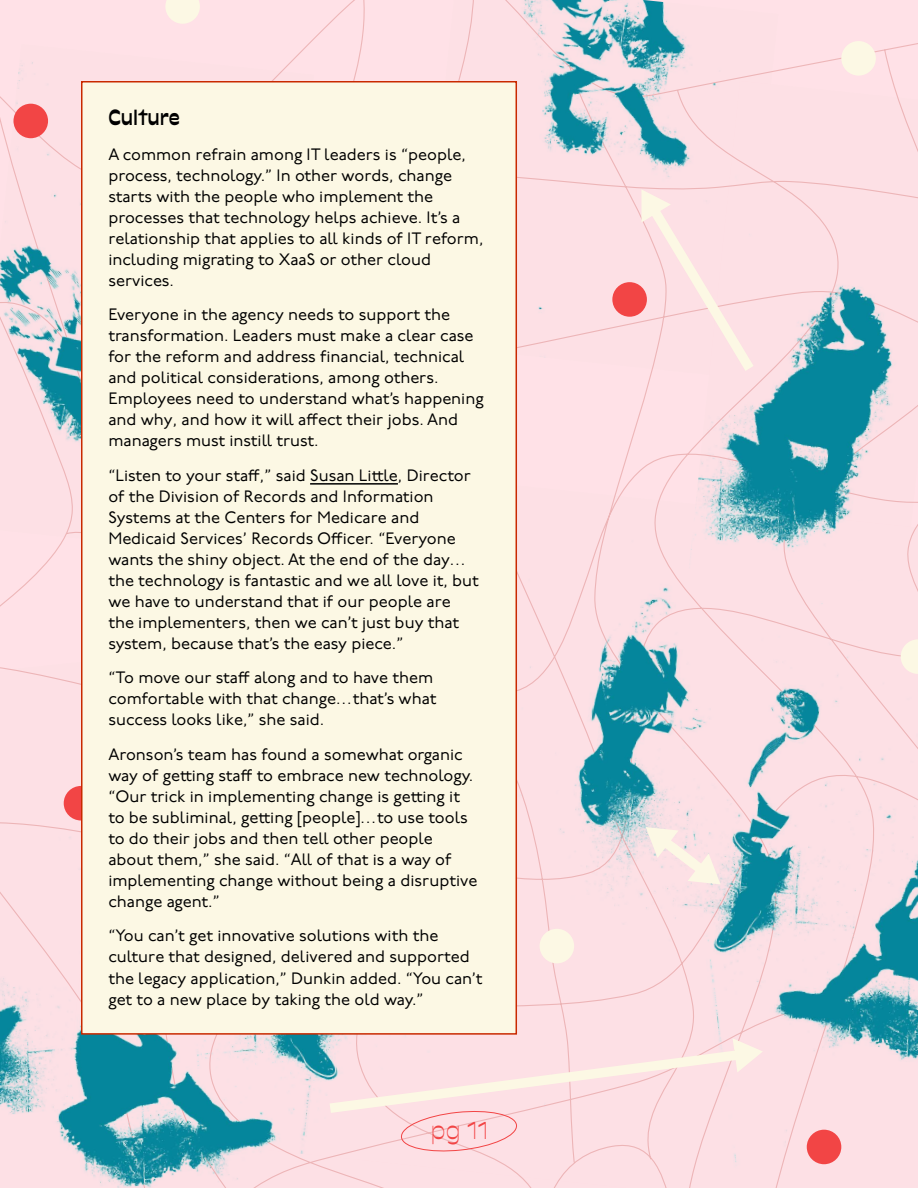
<style>
.page{position:relative;width:918px;height:1188px;background:#fff}
.page>*{position:absolute;margin:0;border:0;box-sizing:border-box;transform-origin:0 0}
.t1{font:23.4px "Antipol VF Roman";color:#f24545}
.t2{font:21px "Antipol VF Roman";color:#000}
.t3{font:16.5px/21px "P22 Underground";color:#000}
</style>
<div class="page">
<div style="left:0;top:0;width:918px;height:574px;background:#ffe1e7"></div>
<div style="left:64px;top:445px;width:604px;height:129px;background:#fde0e5"></div>
<img style="left:0;top:574px;width:918px;height:614px">
<img style="left:668px;top:81px;width:250px;height:706px">
<img style="left:0;top:44px;width:314px;height:514px">
<img style="left:418px;top:0;width:360px;height:378px">
<div style="left:612px;top:282px;width:35px;height:35px;background:#f24545;border-radius:50%"></div>
<div style="left:14px;top:104px;width:34px;height:34px;background:#f24545;border-radius:50%"></div>
<div style="left:64px;top:786px;width:34px;height:35px;background:#f24545;border-radius:50%"></div>
<svg style="left:165px;top:0;width:35px;height:24px"></svg>
<div style="left:841px;top:41px;width:35px;height:35px;background:#fcf8e4;border-radius:50%"></div>
<svg style="left:901px;top:639px;width:17px;height:35px"></svg>
<div style="left:540px;top:929px;width:34px;height:34px;background:#fcf8e4;border-radius:50%"></div>
<div style="left:807px;top:1130px;width:34px;height:34px;background:#f24545;border-radius:50%"></div>
<div style="left:81px;top:81px;width:436px;height:954px;background:#fcf8e4;border:2px solid #c92900"></div>
<hr style="left:310px;top:483px;width:88px;height:2px;background:#000">
<svg style="left:641px;top:189px;width:113px;height:182px;background:#fce1e3"></svg>
<svg style="left:330px;top:1038px;width:433px;height:115px;background:#fce0e2"></svg>
<svg style="left:646px;top:827px;width:75px;height:57px;background:#fae7e4"></svg>
<p class="t2" style="left:108px;top:105px;width:73px">Culture</p>
<p class="t3" style="left:108px;top:144px;width:377px">A common refrain among IT leaders is “people, process, technology.” In other words, change starts with the people who implement the processes that technology helps achieve. It’s a relationship that applies to all kinds of IT reform, including migrating to XaaS or other cloud services.</p>
<p class="t3" style="left:108px;top:305px;width:377px">Everyone in the agency needs to support the transformation. Leaders must make a clear case for the reform and address financial, technical and political considerations, among others.<br>Employees need to understand what’s happening and why, and how it will affect their jobs. And managers must instill trust.</p>
<p class="t3" style="left:108px;top:466px;width:372px">“Listen to your staff,” said Susan Little, Director of the Division of Records and Information Systems at the Centers for Medicare and Medicaid Services’ Records Officer. “Everyone wants the shiny object. At the end of the day… the technology is fantastic and we all love it, but we have to understand that if our people are the implementers, then we can’t just buy that system, because that’s the easy piece.”</p>
<p class="t3" style="left:108px;top:668px;width:329px">“To move our staff along and to have them comfortable with that change…that’s what success looks like,” she said.</p>
<p class="t3" style="left:108px;top:745px;width:371px">Aronson’s team has found a somewhat organic way of getting staff to embrace new technology. “Our trick in implementing change is getting it to be subliminal, getting [people]…to use tools to do their jobs and then tell other people about them,” she said. “All of that is a way of implementing change without being a disruptive change agent.”</p>
<p class="t3" style="left:108px;top:926px;width:376px">“You can’t get innovative solutions with the culture that designed, delivered and supported the legacy application,” Dunkin added. “You can’t get to a new place by taking the old way.”</p>
<h1 class="t1" style="left:431px;top:1116px;width:60px">pg 11</h1>
</div>
